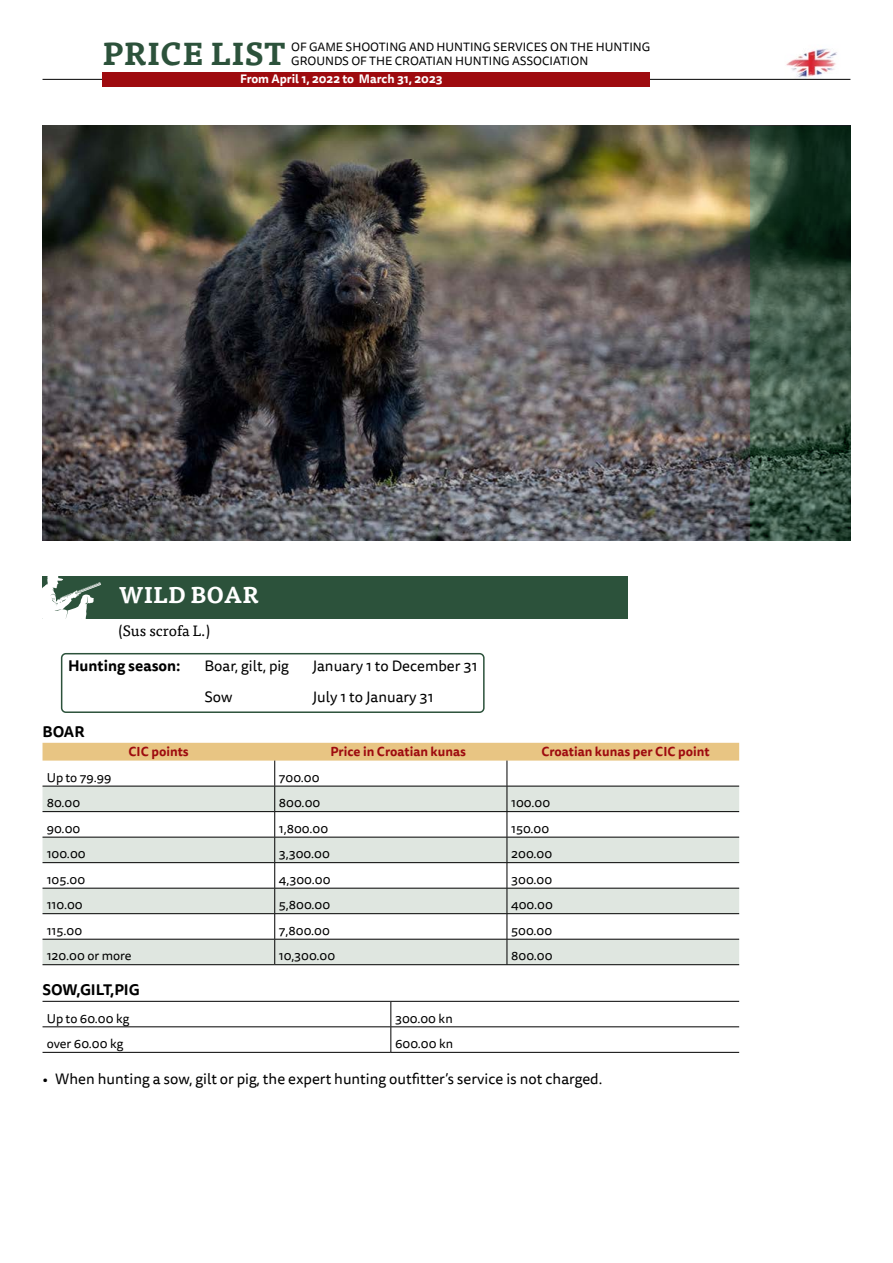
<style>
.page{position:relative;width:893px;height:1263px;background:#fff}
.page>*{position:absolute;margin:0;border:0;box-sizing:border-box;transform-origin:0 0}
.t1{font:700 31.35px "Tisa Pro";color:#2c523b}
.t2{font:700 22.5px "Tisa Pro";color:#fff}
.t3{font:15px "Tisa Sans Pro";color:#000}
.t4{font:700 15px "Tisa Sans Pro";color:#000}
.t5{font:15px "Tisa Pro";color:#000}
.t6{font:12.75px "Tisa Sans Pro";color:#000}
.t7{font:700 12.75px "Tisa Sans Pro";color:#9e0b0f}
.t8{font:12px/13.5px "Tisa Sans Pro";color:#000}
.t9{font:700 12px "Tisa Sans Pro";color:#fff}
</style>
<div class="page">
<img style="left:784px;top:48px;width:56px;height:31px">
<hr style="left:43px;top:79px;width:807px;height:1px;background:#000">
<div style="left:103px;top:72px;width:547px;height:15px;background:#9e0b0f"></div>
<img style="left:43px;top:125px;width:807px;height:415px">
<svg style="left:750px;top:126px;width:100px;height:414px;background:#334e3e"></svg>
<div style="left:61px;top:653px;width:424px;height:60px;border:2px solid #2c523b;border-radius:4px"></div>
<hr style="left:275px;top:964px;width:232px;height:1px;background:#000">
<hr style="left:43px;top:964px;width:232px;height:1px;background:#000">
<svg style="left:43px;top:743px;width:696px;height:221px"></svg>
<hr style="left:507px;top:964px;width:232px;height:1px;background:#000">
<hr style="left:43px;top:1026px;width:348px;height:1px;background:#000">
<hr style="left:391px;top:1026px;width:348px;height:1px;background:#000">
<hr style="left:43px;top:1001px;width:348px;height:1px;background:#000">
<hr style="left:43px;top:1052px;width:348px;height:1px;background:#000">
<hr style="left:391px;top:1001px;width:348px;height:1px;background:#000">
<svg style="left:391px;top:1001px;width:1px;height:51px"></svg>
<hr style="left:391px;top:1052px;width:348px;height:1px;background:#000">
<div style="left:43px;top:576px;width:585px;height:42px;background:#2c523b"></div>
<svg style="left:43px;top:576px;width:58px;height:42px"></svg>
<h1 class="t1" style="left:103px;top:28px;width:185px">PRICE LIST</h1>
<p class="t8" style="left:291px;top:41px;width:360px">OF GAME SHOOTING AND HUNTING SERVICES ON THE HUNTING<br>GROUNDS OF THE CROATIAN HUNTING ASSOCIATION</p>
<p class="t9" style="left:240px;top:70px;width:204px">From April 1, 2022 to March 31, 2023</p>
<h2 class="t2" style="left:119px;top:576px;width:151px">OPĆI UVJETI</h2>
<h2 class="t2" style="left:119px;top:576px;width:142px">WILD BOAR</h2>
<p class="t5" style="left:118px;top:619px;width:93px">(Sus scrofa L.)</p>
<p class="t4" style="left:68px;top:655px;width:114px">Hunting season:</p>
<p class="t3" style="left:205px;top:656px;width:86px">Boar, gilt, pig</p>
<p class="t3" style="left:313px;top:656px;width:166px">January 1 to December 31</p>
<p class="t3" style="left:205px;top:686px;width:30px">Sow</p>
<p class="t3" style="left:313px;top:686px;width:122px">July 1 to January 31</p>
<p class="t4" style="left:43px;top:720px;width:44px">BOAR</p>
<p class="t7" style="left:128px;top:742px;width:62px">CIC points</p>
<p class="t7" style="left:330px;top:742px;width:137px">Price in Croatian kunas</p>
<p class="t7" style="left:541px;top:742px;width:170px">Croatian kunas per CIC point</p>
<p class="t6" style="left:47px;top:769px;width:66px">Up to 79.99</p>
<p class="t6" style="left:279px;top:769px;width:42px">700.00</p>
<p class="t6" style="left:47px;top:794px;width:35px">80.00</p>
<p class="t6" style="left:279px;top:794px;width:43px">800.00</p>
<p class="t6" style="left:511px;top:794px;width:41px">100.00</p>
<p class="t6" style="left:47px;top:820px;width:35px">90.00</p>
<p class="t6" style="left:279px;top:820px;width:51px">1,800.00</p>
<p class="t6" style="left:511px;top:820px;width:40px">150.00</p>
<p class="t6" style="left:47px;top:845px;width:41px">100.00</p>
<p class="t6" style="left:279px;top:845px;width:52px">3,300.00</p>
<p class="t6" style="left:511px;top:845px;width:43px">200.00</p>
<p class="t6" style="left:47px;top:871px;width:40px">105.00</p>
<p class="t6" style="left:279px;top:871px;width:53px">4,300.00</p>
<p class="t6" style="left:511px;top:871px;width:43px">300.00</p>
<p class="t6" style="left:47px;top:896px;width:38px">110.00</p>
<p class="t6" style="left:279px;top:896px;width:53px">5,800.00</p>
<p class="t6" style="left:511px;top:896px;width:43px">400.00</p>
<p class="t6" style="left:47px;top:922px;width:37px">115.00</p>
<p class="t6" style="left:279px;top:922px;width:52px">7,800.00</p>
<p class="t6" style="left:511px;top:922px;width:43px">500.00</p>
<p class="t6" style="left:47px;top:947px;width:86px">120.00 or more</p>
<p class="t6" style="left:279px;top:947px;width:58px">10,300.00</p>
<p class="t6" style="left:511px;top:947px;width:43px">800.00</p>
<p class="t4" style="left:43px;top:979px;width:99px">SOW,GILT,PIG</p>
<p class="t6" style="left:47px;top:1009px;width:84px">Up to 60.00 kg</p>
<p class="t6" style="left:395px;top:1009px;width:59px">300.00 kn</p>
<p class="t6" style="left:47px;top:1035px;width:78px">over 60.00 kg</p>
<p class="t6" style="left:395px;top:1035px;width:60px">600.00 kn</p>
<p class="t3" style="left:43px;top:1069px;width:561px">• When hunting a sow, gilt or pig, the expert hunting outfitter’s service is not charged.</p>
</div>
